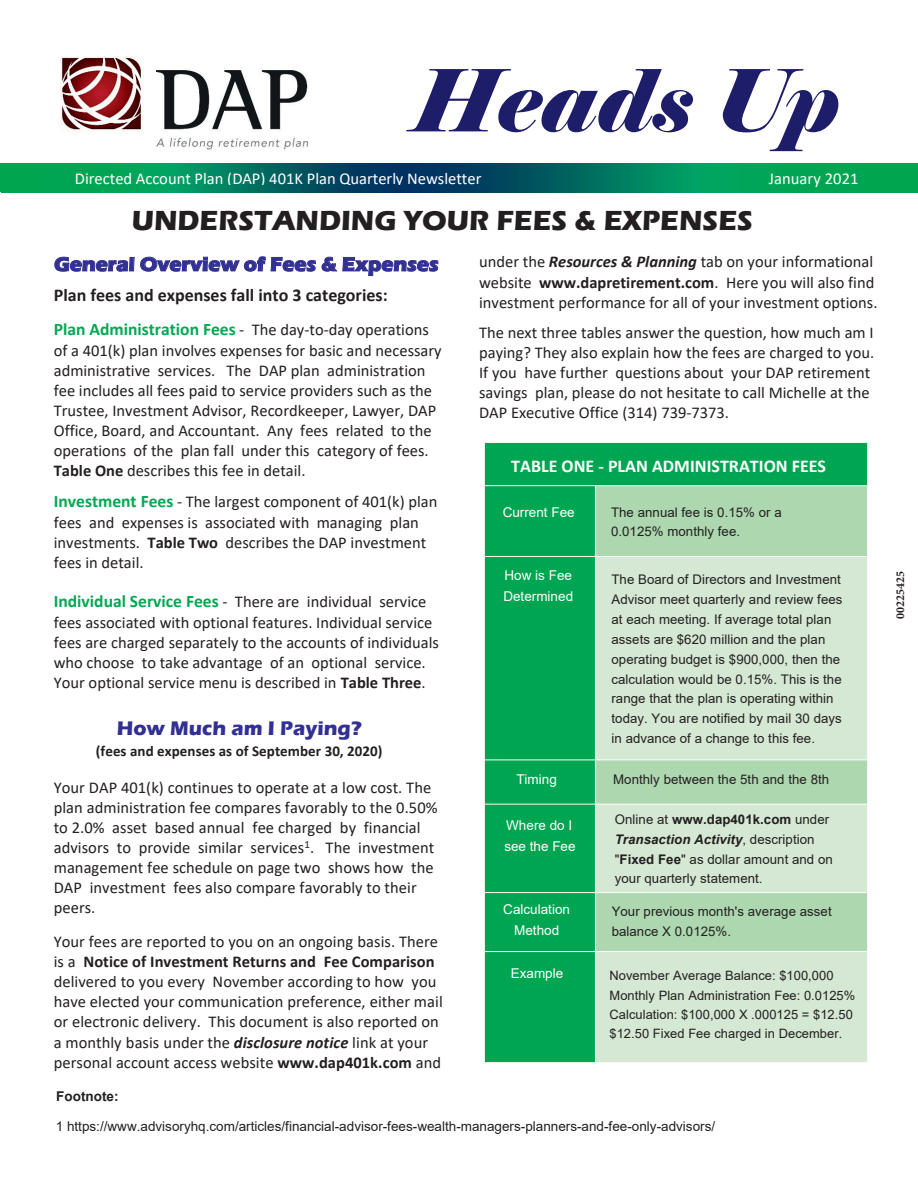
<style>
.page{position:relative;width:918px;height:1188px;background:#fff}
.page>*{position:absolute;margin:0;border:0;box-sizing:border-box;transform-origin:0 0}
.t1{font:italic 85.5px "Elephant";color:#1e1d69}
.t2{font:700 28.5px "Eras ITC";letter-spacing:.005em;color:#231f20}
.t3{font:700 20.25px "Eras ITC";color:#323092}
.t4{font:700 18px "Calibri";color:#231f20}
.t5{font:700 18px "Calibri";color:#fff}
.t6{font:16.5px/20.1px "Calibri";color:#231f20}
.t7{font:16.5px "Calibri";color:#fff}
.t8{font:700 15px "Calibri";letter-spacing:.005em;color:#231f20}
.t9{font:13.5px "Arial";color:#231f20}
.t10{font:13.5px/20.2px "Arial";color:#fff}
.t11{font:700 13.5px "Arial";color:#231f20}
.t12{font:13.2px/19.8px "Arial";letter-spacing:.005em;color:#231f20}
.t13{font:12.9px/19.4px "Arial";letter-spacing:.005em;color:#231f20}
.t14{font:700 12px "Minion Pro";color:#231f20}
.s1{font-weight:700;font-size:17.55px;color:#00a852}
.s2{font-weight:700}
.s3{font-weight:700;font-style:italic}
.s4{font-style:inherit}
</style>
<div class="page">
<img style="left:484px;top:442px;width:384px;height:621px">
<img style="left:61px;top:56px;width:248px;height:94px">
<svg style="left:3px;top:163px;width:914px;height:29px;background:#007d5b"></svg>
<hr style="left:0;top:163px;width:3px;height:29px;background:#00a64f">
<svg style="left:917px;top:163px;width:1px;height:29px"></svg>
<p class="t1" style="left:411px;top:47px;width:430px">Heads Up</p>
<p class="t7" style="left:75px;top:167px;width:408px">Directed Account Plan (DAP) 401K Plan Quarterly Newsletter</p>
<p class="t7" style="left:769px;top:167px;width:91px">January 2021</p>
<p class="t2" style="left:132px;top:204px;width:623px">UNDERSTANDING YOUR FEES &amp; EXPENSES</p>
<p class="t3" style="left:54px;top:253px;width:386px">General Overview of Fees &amp; Expenses</p>
<p class="t4" style="left:54px;top:282px;width:335px">Plan fees and expenses fall into 3 categories:</p>
<p class="t6" style="left:54px;top:319px;width:389px"><span class="s1">Plan Administration Fees</span> - The day-to-day operations of a 401(k) plan involves expenses for basic and necessary administrative services. The DAP plan administration fee includes all fees paid to service providers such as the Trustee, Investment Advisor, Recordkeeper, Lawyer, DAP Office, Board, and Accountant. Any fees related to the operations of the plan fall under this category of fees.<br><span class="s2">Table One</span> describes this fee in detail.</p>
<p class="t6" style="left:54px;top:491px;width:385px"><span class="s1">Investment Fees</span> - The largest component of 401(k) plan fees and expenses is associated with managing plan investments. <span class="s2">Table Two</span> describes the DAP investment fees in detail.</p>
<p class="t6" style="left:54px;top:591px;width:387px"><span class="s1">Individual</span> <span class="s1">Service Fees</span> - There are individual service fees associated with optional features. Individual service fees are charged separately to the accounts of individuals who choose to take advantage of an optional service.<br>Your optional service menu is described in <span class="s2">Table Three</span>.</p>
<p class="t6" style="left:479px;top:251px;width:400px">under the <span class="s3">Resources &amp; Planning</span> tab on your informational website <span class="s2">www.dapretirement.com</span>. Here you will also find investment performance for all of your investment options.</p>
<p class="t6" style="left:479px;top:322px;width:397px">The next three tables answer the question, how much am I paying? They also explain how the fees are charged to you.<br>If you have further questions about your DAP retirement savings plan, please do not hesitate to call Michelle at the DAP Executive Office (314) 739-7373.</p>
<p class="t5" style="left:511px;top:453px;width:316px">TABLE ONE - PLAN ADMINISTRATION FEES</p>
<p class="t10" style="left:503px;top:502px;width:74px">Current Fee</p>
<p class="t12" style="left:611px;top:502px;width:172px">The annual fee is 0.15% or a<br>0.0125% monthly fee.</p>
<p class="t12" style="left:612px;top:570px;width:232px">The Board of Directors and Investment Advisor meet quarterly and review fees at each meeting. If average total plan assets are $620 million and the plan operating budget is $900,000, then the calculation would be 0.15%. This is the range that the plan is operating within today. You are notified by mail 30 days in advance of a change to this fee.</p>
<p class="t12" style="left:613px;top:769px;width:218px">Monthly between the 5th and the 8th</p>
<p class="t12" style="left:615px;top:809px;width:220px">Online at <span class="s2">www.dap401k.com</span> under<br><span class="s3">Transaction Activity</span>, description "<span class="s2">Fixed Fee</span>" as dollar amount and on your quarterly statement.</p>
<p class="t12" style="left:612px;top:902px;width:222px">Your previous month's average asset balance X 0.0125%.</p>
<p class="t13" style="left:610px;top:966px;width:247px">November Average Balance: $100,000<br>Monthly Plan Administration Fee: 0.0125% Calculation: $100,000 X .000125 = $12.50 $12.50 Fixed Fee charged in December.</p>
<p class="t10" style="left:503px;top:566px;width:71px">How is Fee<br>Determined</p>
<p class="t3" style="left:117px;top:717px;width:246px">How Much am I Paying?</p>
<p class="t8" style="left:96px;top:740px;width:288px">(fees and expenses as of September 30, 2020)</p>
<p class="t10" style="left:516px;top:769px;width:42px">Timing</p>
<p class="t10" style="left:504px;top:815px;width:73px">Where do I see <span class="s4">the Fee</span></p>
<p class="t6" style="left:54px;top:777px;width:385px">Your DAP 401(k) continues to operate at a low cost. The plan administration fee compares favorably to the 0.50% to 2.0% asset based annual fee charged by financial advisors to provide similar services<sup>1</sup>. The investment management fee schedule on page two shows how the DAP investment fees also compare favorably to their peers.</p>
<p class="t6" style="left:54px;top:931px;width:391px">Your fees are reported to you on an ongoing basis. There is a <span class="s2">Notice of Investment Returns and Fee Comparison </span>delivered to you every November according to how you have elected your communication preference, either mail or electronic delivery. This document is also reported on a monthly basis under the <span class="s3">disclosure notice</span> link at your personal account access website <span class="s2">www.dap401k.com</span> and</p>
<p class="t10" style="left:503px;top:899px;width:68px;text-align:center">Calculation<br>Method</p>
<p class="t10" style="left:511px;top:963px;width:54px">Example</p>
<p class="t11" style="left:56px;top:1087px;width:64px">Footnote:</p>
<p class="t9" style="left:56px;top:1117px;width:661px">1 https://www.advisoryhq.com/articles/financial-advisor-fees-wealth-managers-planners-and-fee-only-advisors/</p>
<p class="t14" style="left:892px;top:619px;width:49px;rotate:-90deg">00225425</p>
</div>
